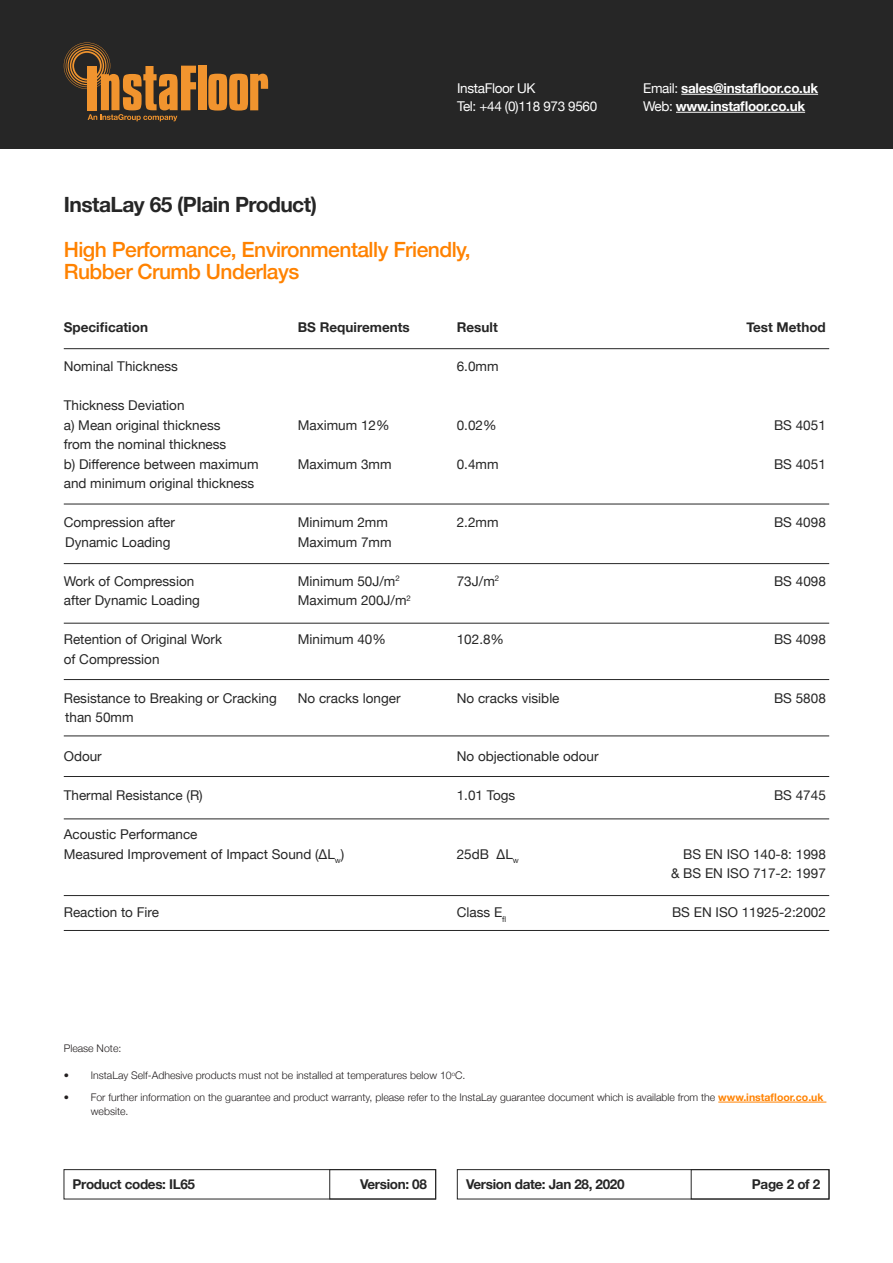
<style>
.page{position:relative;width:893px;height:1263px;background:#fff}
.page>*{position:absolute;margin:0;border:0;box-sizing:border-box;transform-origin:0 0}
.t1{font:500 21px/22.5px "Helvetica Neue";letter-spacing:-.025em;color:#ff8200}
.t2{font:700 21px "Helvetica Neue";letter-spacing:-.025em;color:#262626}
.t3{font:13.5px/19.5px "Helvetica Neue";color:#262626;text-align:right}
.t4{font:700 13.5px "Helvetica Neue";letter-spacing:-.025em;color:#262626}
.t5{font:700 13.5px "Helvetica Neue";letter-spacing:-.025em;color:#fff}
.t6{font:700 13.5px "Helvetica Neue";color:#262626}
.t7{font:13.5px "Helvetica Neue";letter-spacing:-.025em;color:#fff}
.t8{font:300 10.5px/13.5px "Helvetica Neue";color:#231f20}
.s1{font-weight:400}
.s2{font-weight:700;color:#ff8200}
</style>
<div class="page">
<div style="left:0;top:0;width:893px;height:149px;background:#262626"></div>
<div style="left:198px;top:66px;width:8px;height:44px;background:#f1942e"></div>
<svg style="left:208px;top:74px;width:60px;height:37px"></svg>
<svg style="left:64px;top:43px;width:132px;height:78px"></svg>
<hr style="left:681px;top:94px;width:137px;height:1px;background:#fff">
<hr style="left:676px;top:112px;width:129px;height:1px;background:#fff">
<div style="left:457px;top:1169px;width:372px;height:30px;border:1px solid #262626"></div>
<div style="left:691px;top:1169px;width:138px;height:30px;border:1px solid #262626"></div>
<hr style="left:718px;top:1102px;width:108px;height:1px;background:#ff8200">
<hr style="left:64px;top:348px;width:765px;height:1px;background:#262626">
<hr style="left:64px;top:504px;width:765px;height:1px;background:#262626">
<hr style="left:64px;top:563px;width:765px;height:1px;background:#262626">
<hr style="left:64px;top:623px;width:765px;height:1px;background:#262626">
<hr style="left:64px;top:679px;width:765px;height:1px;background:#262626">
<hr style="left:64px;top:736px;width:765px;height:1px;background:#262626">
<hr style="left:64px;top:776px;width:765px;height:1px;background:#262626">
<hr style="left:64px;top:819px;width:765px;height:1px;background:#262626">
<hr style="left:64px;top:895px;width:765px;height:1px;background:#262626">
<hr style="left:64px;top:930px;width:765px;height:1px;background:#262626">
<div style="left:64px;top:1169px;width:372px;height:30px;border:1px solid #262626"></div>
<div style="left:330px;top:1169px;width:106px;height:30px;border:1px solid #262626"></div>
<p class="t7" style="left:457px;top:78px;width:80px">InstaFloor UK</p>
<p class="t7" style="left:457px;top:96px;width:142px">Tel: +44 (0)118 973 9560</p>
<p class="t5" style="left:643px;top:77px;width:176px"><span class="s1">Email:</span> sales@instafloor.co.uk</p>
<p class="t5" style="left:643px;top:95px;width:163px"><span class="s1">Web:</span> www.instafloor.co.uk</p>
<p class="t2" style="left:64px;top:188px;width:255px">InstaLay 65 (Plain Product)</p>
<p class="t1" style="left:64px;top:236px;width:408px">High Performance, Environmentally Friendly,<br>Rubber Crumb Underlays</p>
<p class="t6" style="left:64px;top:317px;width:86px">Specification</p>
<p class="t6" style="left:298px;top:317px;width:113px">BS Requirements</p>
<p class="t4" style="left:457px;top:317px;width:42px">Result</p>
<p class="t6" style="left:746px;top:317px;width:81px">Test Method</p>
<p class="t3" style="left:64px;top:357px;width:116px">Nominal Thickness</p>
<p class="t3" style="left:457px;top:357px;width:43px">6.0mm</p>
<p class="t3" style="left:64px;top:396px;width:122px">Thickness Deviation</p>
<p class="t3" style="left:64px;top:416px;width:158px">a) Mean original thickness</p>
<p class="t3" style="left:298px;top:416px;width:93px">Maximum 12%</p>
<p class="t3" style="left:457px;top:416px;width:41px">0.02%</p>
<p class="t3" style="left:774px;top:416px;width:53px">BS 4051</p>
<p class="t3" style="left:64px;top:435px;width:164px">from the nominal thickness</p>
<p class="t3" style="left:64px;top:455px;width:196px">b) Difference between maximum</p>
<p class="t3" style="left:298px;top:455px;width:95px">Maximum 3mm</p>
<p class="t3" style="left:457px;top:455px;width:43px">0.4mm</p>
<p class="t3" style="left:774px;top:455px;width:53px">BS 4051</p>
<p class="t3" style="left:64px;top:474px;width:192px">and minimum original thickness</p>
<p class="t3" style="left:64px;top:513px;width:113px">Compression after</p>
<p class="t3" style="left:298px;top:513px;width:92px">Minimum 2mm</p>
<p class="t3" style="left:457px;top:513px;width:43px">2.2mm</p>
<p class="t3" style="left:774px;top:513px;width:53px">BS 4098</p>
<p class="t3" style="left:65px;top:533px;width:107px">Dynamic Loading</p>
<p class="t3" style="left:298px;top:533px;width:95px">Maximum 7mm</p>
<p class="t3" style="left:64px;top:572px;width:132px">Work of Compression</p>
<p class="t3" style="left:298px;top:572px;width:103px">Minimum 50J/m<sup>2</sup></p>
<p class="t3" style="left:457px;top:572px;width:44px">73J/m<sup>2</sup></p>
<p class="t3" style="left:774px;top:572px;width:53px">BS 4098</p>
<p class="t3" style="left:64px;top:591px;width:138px">after Dynamic Loading</p>
<p class="t3" style="left:298px;top:591px;width:115px">Maximum 200J/m<sup>2</sup></p>
<p class="t3" style="left:64px;top:630px;width:160px">Retention of Original Work</p>
<p class="t3" style="left:298px;top:630px;width:90px">Minimum 40%</p>
<p class="t3" style="left:457px;top:630px;width:49px">102.8%</p>
<p class="t3" style="left:774px;top:630px;width:53px">BS 4098</p>
<p class="t3" style="left:64px;top:650px;width:97px">of Compression</p>
<p class="t3" style="left:64px;top:689px;width:215px">Resistance to Breaking or Cracking</p>
<p class="t3" style="left:298px;top:689px;width:104px">No cracks longer</p>
<p class="t3" style="left:457px;top:689px;width:104px">No cracks visible</p>
<p class="t3" style="left:774px;top:689px;width:53px">BS 5808</p>
<p class="t3" style="left:65px;top:708px;width:70px">than 50mm</p>
<p class="t3" style="left:64px;top:747px;width:40px">Odour</p>
<p class="t3" style="left:457px;top:747px;width:143px">No objectionable odour</p>
<p class="t3" style="left:64px;top:786px;width:141px">Thermal Resistance (R)</p>
<p class="t3" style="left:457px;top:786px;width:60px">1.01 Togs</p>
<p class="t3" style="left:774px;top:786px;width:53px">BS 4745</p>
<p class="t3" style="left:64px;top:825px;width:135px">Acoustic Performance</p>
<p class="t3" style="left:64px;top:845px;width:282px">Measured Improvement of Impact Sound (∆L<sub>w</sub>)</p>
<p class="t3" style="left:457px;top:845px;width:63px">25dB ∆L<sub>w</sub></p>
<p class="t3" style="left:671px;top:845px;width:156px">BS EN ISO 140-8: 1998<br>&amp; BS EN ISO 717-2: 1997</p>
<p class="t3" style="left:64px;top:903px;width:97px">Reaction to Fire</p>
<p class="t3" style="left:457px;top:903px;width:51px">Class E<sub>fl</sub></p>
<p class="t3" style="left:672px;top:903px;width:155px">BS EN ISO 11925-2:2002</p>
<p class="t8" style="left:64px;top:1041px;width:59px">Please Note:</p>
<p class="t8" style="left:64px;top:1068px;width:403px">• InstaLay Self-Adhesive products must not be installed at temperatures below 10<sup>o</sup>C.</p>
<p class="t8" style="left:91px;top:1090px;width:734px;text-indent:-27px">• For further information on the guarantee and product warranty, please refer to the InstaLay guarantee document which is available from the <span class="s2">www.instafloor.co.uk </span>website.</p>
<p class="t4" style="left:73px;top:1174px;width:124px">Product codes: IL65</p>
<p class="t4" style="left:360px;top:1174px;width:68px">Version: 08</p>
<p class="t4" style="left:466px;top:1174px;width:160px">Version date: Jan 28, 2020</p>
<p class="t4" style="left:752px;top:1174px;width:70px">Page 2 of 2</p>
</div>
